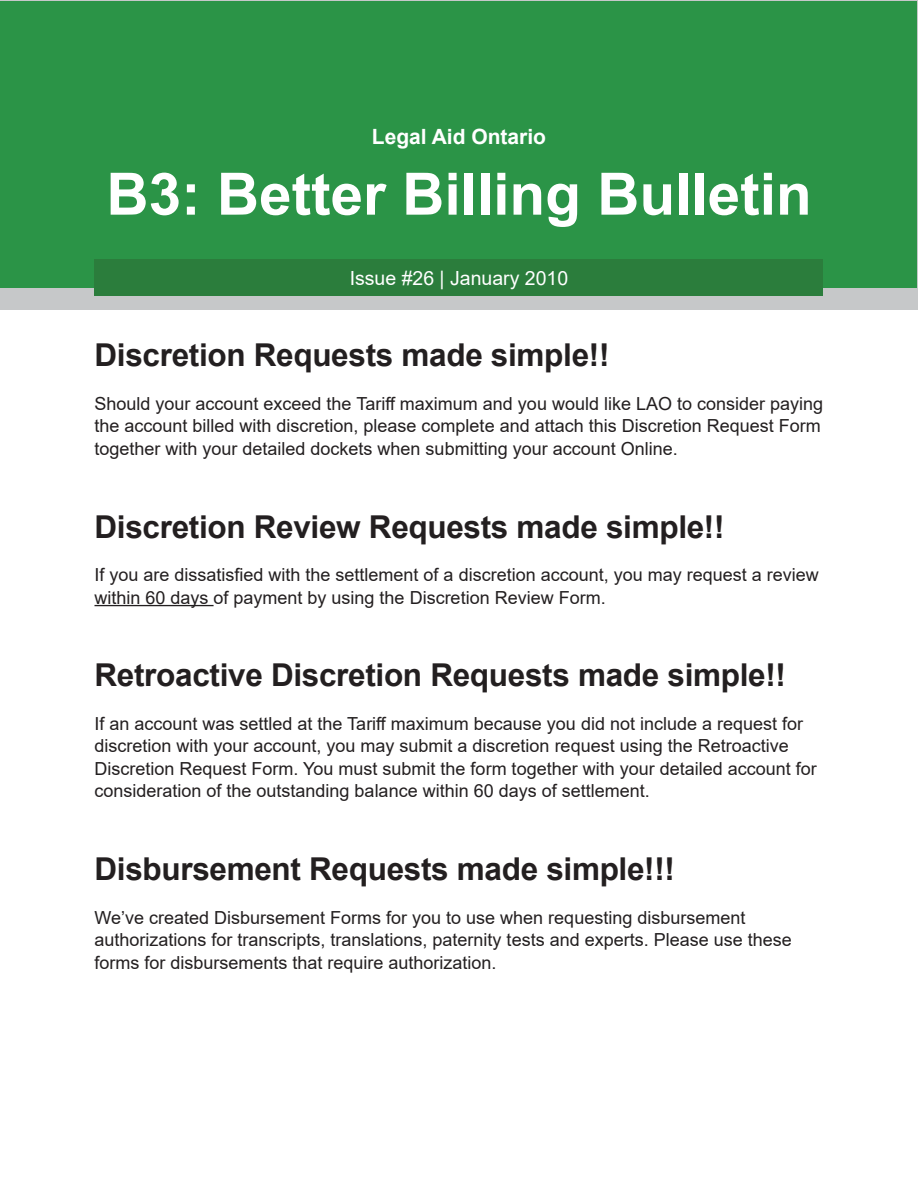
<style>
.page{position:relative;width:918px;height:1188px;background:#fff}
.page>*{position:absolute;margin:0;border:0;box-sizing:border-box;transform-origin:0 0}
.Heading_1__title_pag{font:700 58.5px "Arial";color:#fff}
.Heading_2{font:700 31.5px "Arial";letter-spacing:-.01em;color:#231f20}
.Heading_1__title_pag-2{font:700 21px "Arial";color:#fff}
.t1{font:19.5px "Arial";color:#fff}
.t2{font:18px/22.5px "Arial";color:#231f20}
</style>
<div class="page">
<div style="left:0;top:0;width:918px;height:310px;background:#c6c8c9"></div>
<div style="left:1px;top:1px;width:916px;height:286px;background:#2b9447"></div>
<div style="left:94px;top:259px;width:730px;height:37px;background:#2b7d3c"></div>
<hr style="left:94px;top:605px;width:120px;height:1px;background:#231f20">
<h1 class="Heading_1__title_pag-2" style="left:372px;top:122px;width:176px">Legal Aid Ontario</h1>
<h1 class="Heading_1__title_pag" style="left:106px;top:153px;width:707px">B3: Better Billing Bulletin</h1>
<p class="t1" style="left:350px;top:264px;width:220px">Issue #26 | January 2010</p>
<h2 class="Heading_2" style="left:94px;top:333px;width:517px">Discretion Requests made simple!!</h2>
<p class="t2" style="left:94px;top:392px;width:730px">Should your account exceed the Tariff maximum and you would like LAO to consider paying the account billed with discretion, please complete and attach this Discretion Request Form together with your detailed dockets when submitting your account Online.</p>
<h2 class="Heading_2" style="left:94px;top:504px;width:632px">Discretion Review Requests made simple!!</h2>
<p class="t2" style="left:94px;top:563px;width:726px">If you are dissatisfied with the settlement of a discretion account, you may request a review within 60 days of payment by using the Discretion Review Form.</p>
<h2 class="Heading_2" style="left:94px;top:653px;width:693px">Retroactive Discretion Requests made simple!!</h2>
<p class="t2" style="left:94px;top:712px;width:724px">If an account was settled at the Tariff maximum because you did not include a request for discretion with your account, you may submit a discretion request using the Retroactive Discretion Request Form. You must submit the form together with your detailed account for consideration of the outstanding balance within 60 days of settlement.</p>
<h2 class="Heading_2" style="left:94px;top:847px;width:582px">Disbursement Requests made simple!!!</h2>
<p class="t2" style="left:94px;top:906px;width:699px">We’ve created Disbursement Forms for you to use when requesting disbursement authorizations for transcripts, translations, paternity tests and experts. Please use these forms for disbursements that require authorization.</p>
</div>
